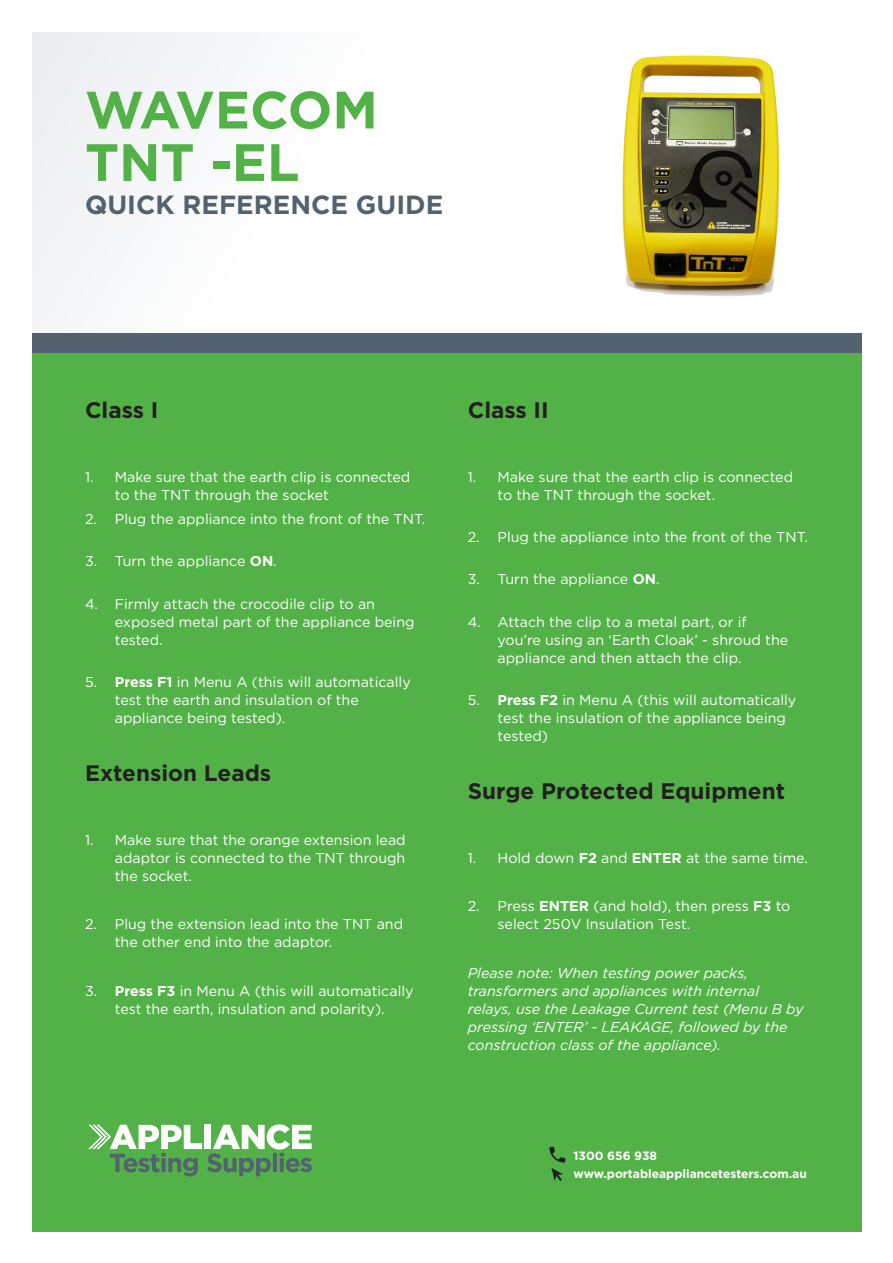
<style>
.page{position:relative;width:893px;height:1263px;background:#fff}
.page>*{position:absolute;margin:0;border:0;box-sizing:border-box;transform-origin:0 0}
.t1{font:700 52.5px/52.5px "Gotham";color:#53b247}
.t2{font:700 26.25px "Gotham";color:#52626f}
.t3{font:700 22.5px "Gotham";color:#231f20}
.Body_text{font:14.25px/18px "Gotham";color:#fff}
.Body_text-2{font:italic 14.25px/18px "Gotham";color:#fff}
.CTA{font:700 12px "Gotham";color:#fff}
.s1{font-weight:700}
</style>
<div class="page">
<div style="left:32px;top:353px;width:829px;height:878px;background:#53b247"></div>
<div style="left:32px;top:334px;width:829px;height:19px;background:#52626f"></div>
<div style="left:32px;top:32px;width:563px;height:300px;background:linear-gradient(to right,#f3f4f6,#fff)"></div>
<svg style="left:549px;top:1147px;width:16px;height:15px"></svg>
<svg style="left:551px;top:1168px;width:12px;height:13px"></svg>
<img style="left:622px;top:55px;width:158px;height:241px">
<svg style="left:88px;top:1124px;width:224px;height:52px"></svg>
<h1 class="t1" style="left:85px;top:83px;width:294px">WAVECOM<br>TNT -EL</h1>
<h2 class="t2" style="left:85px;top:187px;width:360px">QUICK REFERENCE GUIDE</h2>
<h3 class="t3" style="left:85px;top:395px;width:75px">Class I</h3>
<p class="Body_text" style="left:115px;top:467px;width:297px;text-indent:-30px">1. Make sure that the earth clip is connected to the TNT through the socket</p>
<p class="Body_text" style="left:85px;top:510px;width:342px">2. Plug the appliance into the front of the TNT.</p>
<p class="Body_text" style="left:85px;top:552px;width:193px">3. Turn the appliance <span class="s1">ON</span>.</p>
<p class="Body_text" style="left:115px;top:594px;width:301px;text-indent:-30px">4. Firmly attach the crocodile clip to an exposed metal part of the appliance being tested.</p>
<p class="Body_text" style="left:115px;top:673px;width:297px;text-indent:-30px">5. <span class="s1">Press F1</span> in Menu A (this will automatically test the earth and insulation of the appliance being tested).</p>
<h3 class="t3" style="left:85px;top:758px;width:188px">Extension Leads</h3>
<p class="Body_text" style="left:115px;top:830px;width:292px;text-align:justify;text-indent:-30px">1. Make sure that the orange extension lead adaptor is connected to the TNT through the socket.</p>
<p class="Body_text" style="left:115px;top:915px;width:290px;text-indent:-30px">2. Plug the extension lead into the TNT and the other end into the adaptor.</p>
<p class="Body_text" style="left:85px;top:982px;width:330px;text-align:center">3. <span class="s1">Press F3</span> in Menu A (this will automatically test the earth, insulation and polarity).</p>
<h3 class="t3" style="left:468px;top:395px;width:82px">Class II</h3>
<p class="Body_text" style="left:497px;top:467px;width:297px;text-indent:-30px">1. Make sure that the earth clip is connected to the TNT through the socket.</p>
<p class="Body_text" style="left:468px;top:528px;width:342px">2. Plug the appliance into the front of the TNT.</p>
<p class="Body_text" style="left:468px;top:570px;width:193px">3. Turn the appliance <span class="s1">ON</span>.</p>
<p class="Body_text" style="left:497px;top:612px;width:292px;text-indent:-30px">4. Attach the clip to a metal part, or if you’re using an ‘Earth Cloak’ - shroud the appliance and then attach the clip.</p>
<p class="Body_text" style="left:497px;top:691px;width:300px;text-indent:-30px">5. <span class="s1">Press F2</span> in Menu A (this will automatically test the insulation of the appliance being tested)</p>
<h3 class="t3" style="left:468px;top:776px;width:319px">Surge Protected Equipment</h3>
<p class="Body_text" style="left:468px;top:848px;width:342px">1. Hold down <span class="s1">F2</span> and <span class="s1">ENTER</span> at the same time.</p>
<p class="Body_text" style="left:497px;top:897px;width:294px;text-indent:-30px">2. Press <span class="s1">ENTER</span> (and hold), then press <span class="s1">F3</span> to select 250V Insulation Test.</p>
<p class="Body_text-2" style="left:468px;top:964px;width:337px">Please note: When testing power packs, transformers and appliances with internal relays, use the Leakage Current test (Menu B by pressing ‘ENTER’ - LEAKAGE, followed by the construction class of the appliance).</p>
<p class="CTA" style="left:573px;top:1147px;width:85px">1300 656 938</p>
<p class="CTA" style="left:573px;top:1165px;width:235px">www.portableappliancetesters.com.au</p>
</div>
